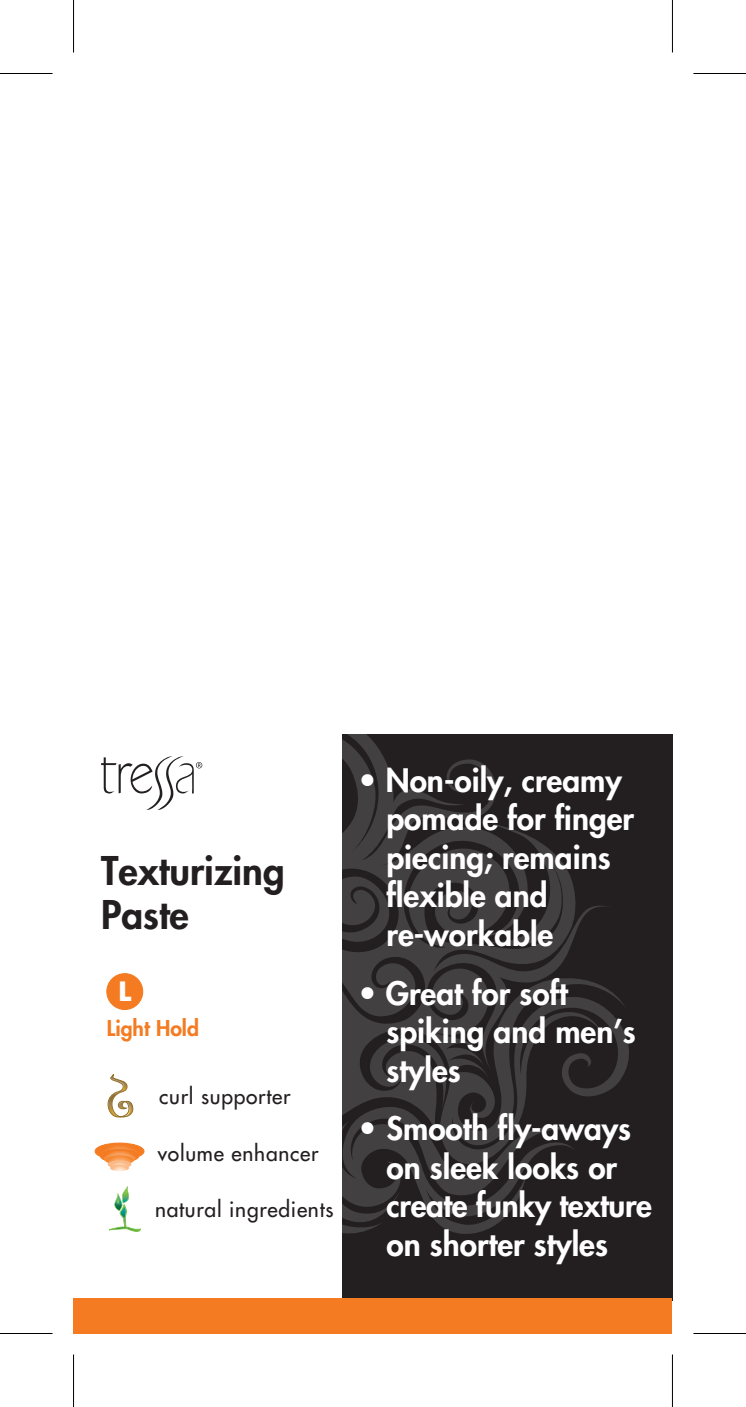
<style>
.page{position:relative;width:746px;height:1407px;background:#fff}
.page>*{position:absolute;margin:0;border:0;box-sizing:border-box;transform-origin:0 0}
.t1{font:800 38.5px/44.4px "Futura";color:#231f20}
.t2{font:800 31.5px/38.5px "Futura";color:#fff}
.t3{font:700 25.9px "Futura";color:#fff}
.t4{font:800 21.35px "Futura";color:#f47b21}
.t5{font:21px "Futura";letter-spacing:.035em;color:#231f20}
</style>
<div class="page">
<div style="left:107px;top:974px;width:36px;height:35px;background:#f47b21;border-radius:50%"></div>
<div style="left:106px;top:973px;width:37px;height:37px;border:1px solid #f47b21;border-radius:50%"></div>
<svg style="left:101px;top:756px;width:101px;height:54px"></svg>
<div style="left:342px;top:734px;width:330px;height:567px;background:#231f20"></div>
<svg style="left:342px;top:734px;width:287px;height:500px"></svg>
<div style="left:74px;top:1298px;width:598px;height:36px;background:#f47b21"></div>
<svg style="left:107px;top:1074px;width:26px;height:44px"></svg>
<svg style="left:109px;top:1186px;width:32px;height:46px"></svg>
<svg style="left:95px;top:1143px;width:49px;height:28px"></svg>
<hr style="left:0;top:73px;width:52px;height:1px;background:#000">
<hr style="left:693px;top:73px;width:53px;height:1px;background:#000">
<hr style="left:0;top:1333px;width:52px;height:1px;background:#000">
<hr style="left:693px;top:1333px;width:53px;height:1px;background:#000">
<hr style="left:73px;top:0;width:1px;height:52px;background:#000">
<hr style="left:73px;top:1354px;width:1px;height:53px;background:#000">
<hr style="left:671px;top:0;width:2px;height:52px;background:#000">
<hr style="left:671px;top:1354px;width:2px;height:53px;background:#000">
<p class="t1" style="left:101px;top:848px;width:185px">Texturizing<br>Paste</p>
<p class="t3" style="left:118px;top:973px;width:14px">L</p>
<p class="t4" style="left:107px;top:1014px;width:94px">Light Hold</p>
<p class="t5" style="left:159px;top:1083px;width:133px">curl supporter</p>
<p class="t5" style="left:158px;top:1140px;width:162px">volume enhancer</p>
<p class="t5" style="left:155px;top:1195px;width:180px">natural ingredients</p>
<p class="t2" style="left:386px;top:760px;width:249px;text-indent:-28px">• Non-oily, creamy pomade for finger piecing; remains flexible and re-workable</p>
<p class="t2" style="left:386px;top:973px;width:251px;text-indent:-28px">• Great for soft spiking and men’s styles</p>
<p class="t2" style="left:386px;top:1109px;width:267px;text-indent:-28px">• Smooth fly-aways on sleek looks or create funky texture on shorter styles</p>
</div>
